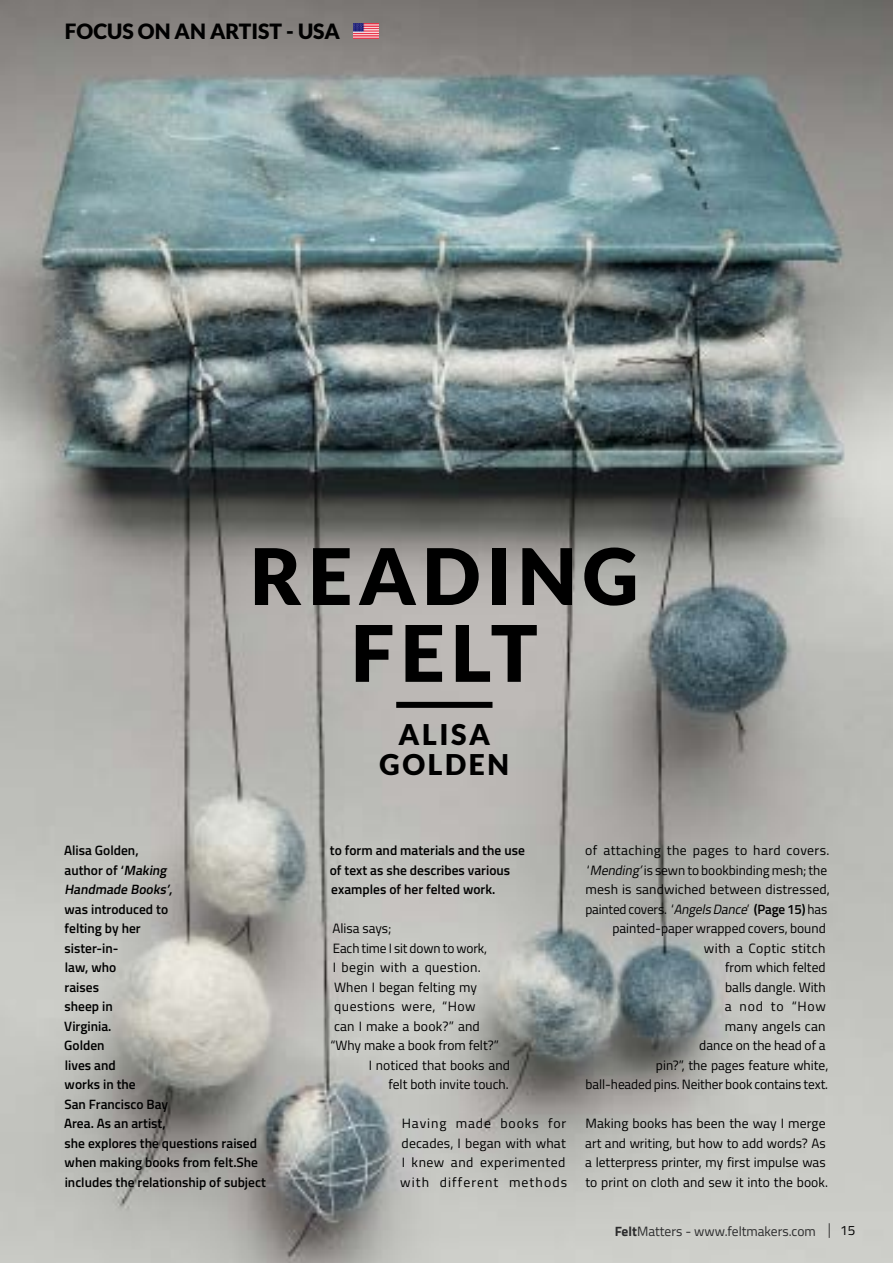
<style>
.page{position:relative;width:893px;height:1263px;background:#fff}
.page>*{position:absolute;margin:0;border:0;box-sizing:border-box;transform-origin:0 0}
.t1{font:900 78px/76.8px "Lato";letter-spacing:.08em;color:#000;text-align:center}
.t2{font:900 28.5px/30px "Lato";letter-spacing:.09em;color:#000;text-align:center}
.t3{font:900 21px "Lato";color:#000}
.t4{font:13.5px/19.5px "Titillium Web";color:#000}
.t5{font:600 13.5px/19.5px "Titillium Web";color:#000}
.t6{font:13.5px/19.5px "Titillium Web";letter-spacing:.035em;color:#000}
.t7{font:13.5px "Titillium Web";letter-spacing:.025em;color:#000}
.t8{font:13.5px "Titillium Web";letter-spacing:.03em;color:#000}
.t9{font:13.5px "Titillium Web";color:#2b2b2c}
.s1{font-style:italic}
.s2{font-weight:600}
.s3{font-weight:700}
</style>
<div class="page">
<img style="left:0;top:0;width:893px;height:1263px">
<img style="left:354px;top:24px;width:25px;height:15px">
<div style="left:396px;top:702px;width:96px;height:6px;background:#000"></div>
<svg style="left:829px;top:1223px;width:1px;height:15px"></svg>
<h3 class="t3" style="left:65px;top:19px;width:277px">FOCUS ON AN ARTIST - USA</h3>
<h1 class="t1" style="left:250px;top:536px;width:390px">READING<br>FELT</h1>
<h2 class="t2" style="left:380px;top:719px;width:131px">ALISA<br>GOLDEN</h2>
<p class="t5" style="left:64px;top:840px;width:203px">Alisa Golden,<br>author of ‘<span class="s1">Making<br>Handmade Books’</span>,<br>was introduced to<br>felting by her<br>sister-in-<br>law, who<br>raises<br>sheep in<br>Virginia.<br>Golden<br>lives and<br>works in the<br>San Francisco Bay<br>Area. As an artist,<br>she explores the questions raised when making books from felt.She includes the relationship of subject</p>
<p class="t5" style="left:330px;top:840px;width:197px">to form and materials and the use of text as she describes various examples of her felted work.</p>
<p class="t4" style="left:332px;top:918px;width:61px">Alisa says;</p>
<p class="t4" style="left:333px;top:937px;width:156px">Each time I sit down to work,</p>
<p class="t7" style="left:333px;top:957px;width:150px">I begin with a question.</p>
<p class="t4" style="left:334px;top:976px;width:144px">When I began felting my</p>
<p class="t6" style="left:334px;top:996px;width:143px">questions were, “How</p>
<p class="t4" style="left:334px;top:1015px;width:147px">can I make a book?” and</p>
<p class="t4" style="left:330px;top:1035px;width:170px">“Why make a book from felt?”</p>
<p class="t4" style="left:369px;top:1054px;width:143px">I noticed that books and</p>
<p class="t4" style="left:388px;top:1074px;width:122px">felt both invite touch.</p>
<p class="t6" style="left:400px;top:1113px;width:168px">Having made books for decades, I began with what<br>I knew and experimented with different methods</p>
<p class="t8" style="left:585px;top:840px;width:246px">of attaching the pages to hard covers.</p>
<p class="t4" style="left:587px;top:859px;width:242px">‘<span class="s1">Mending’</span>is sewn to bookbinding mesh; the</p>
<p class="t4" style="left:585px;top:879px;width:246px">mesh is sandwiched between distressed,</p>
<p class="t4" style="left:585px;top:898px;width:243px">painted covers. ‘<span class="s1">AngelsDance</span>’ <span class="s2">(Page 15)</span> has</p>
<p class="t4" style="left:612px;top:918px;width:215px">painted-paper wrapped covers, bound</p>
<p class="t7" style="left:704px;top:938px;width:123px">with a Coptic stitch</p>
<p class="t4" style="left:725px;top:957px;width:102px">from which felted</p>
<p class="t4" style="left:725px;top:976px;width:102px">balls dangle. With</p>
<p class="t4" style="left:725px;top:996px;width:103px">a nod to “How</p>
<p class="t4" style="left:725px;top:1015px;width:102px">many angels can</p>
<p class="t4" style="left:699px;top:1035px;width:128px">dance on the head of a</p>
<p class="t4" style="left:656px;top:1054px;width:174px">pin?”, the pages feature white,</p>
<p class="t4" style="left:586px;top:1074px;width:244px">ball-headed pins. Neither book contains text.</p>
<p class="t4" style="left:585px;top:1113px;width:244px">Making books has been the way I merge art and writing, but how to add words? As a letterpress printer, my first impulse was to print on cloth and sew it into the book.</p>
<p class="t9" style="left:615px;top:1221px;width:203px"><span class="s3">Felt</span>Matters - www.feltmakers.com</p>
<p class="t4" style="left:840px;top:1220px;width:17px">15</p>
</div>
